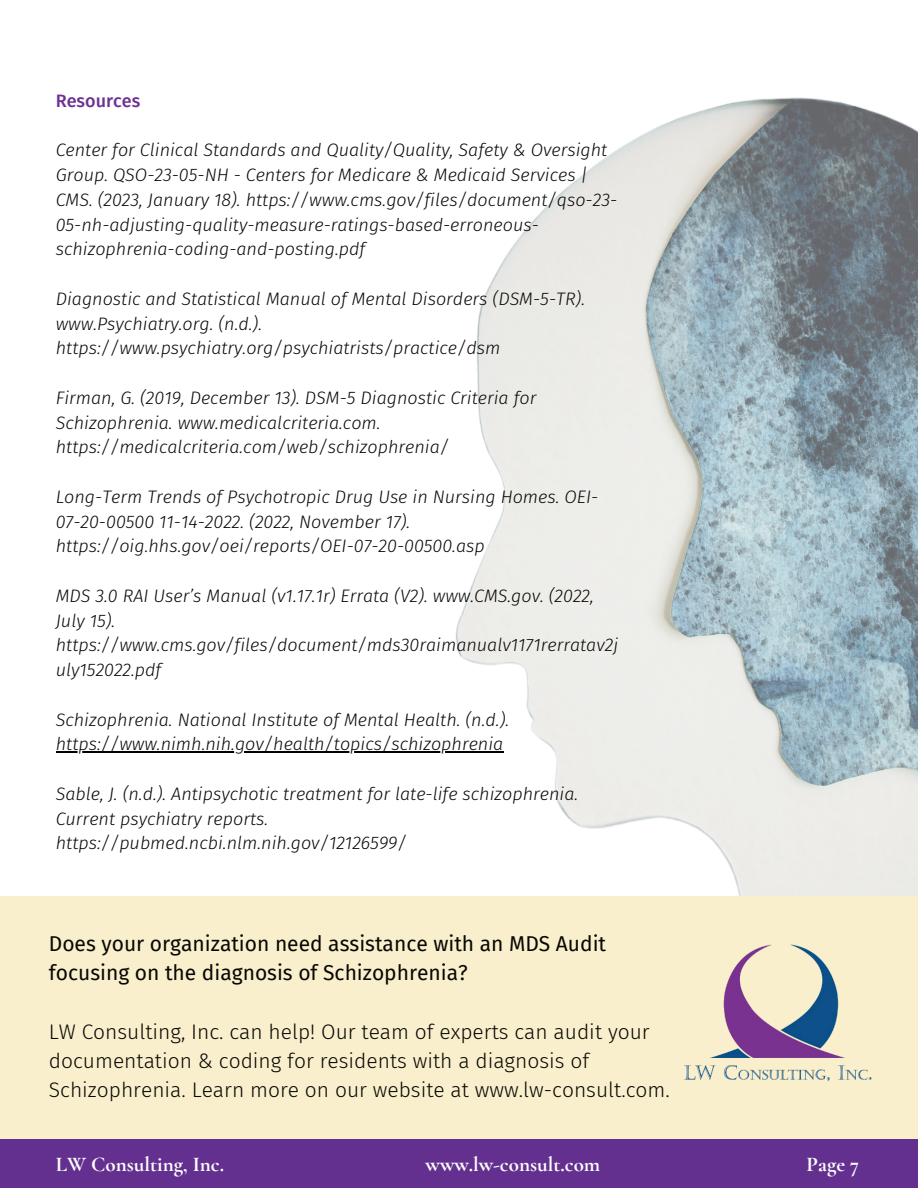
<style>
.page{position:relative;width:918px;height:1188px;background:#fff}
.page>*{position:absolute;margin:0;border:0;box-sizing:border-box;transform-origin:0 0}
.t1{font:300 21px/29.2px "Fira Sans";color:#080704}
.t2{font:21px/29.2px "Fira Sans";color:#080704}
.t3{font:700 21px "Cormorant Garamond";color:#fff}
.t4{font:italic 300 18px/24.8px "Fira Sans";color:#080704}
.t5{font:500 18px "Fira Sans";color:#6e3093}
</style>
<div class="page">
<div style="left:0;top:896px;width:918px;height:287px;background:#f9efcc"></div>
<img style="left:684px;top:944px;width:188px;height:138px">
<div style="left:0;top:1139px;width:918px;height:49px;background:#643090"></div>
<img style="left:456px;top:97px;width:462px;height:798px">
<hr style="left:56px;top:751px;width:447px;height:2px;background:#000">
<p class="t5" style="left:56px;top:86px;width:86px">Resources</p>
<p class="t4" style="left:56px;top:138px;width:563px">Center for Clinical Standards and Quality/Quality, Safety &amp; Oversight Group. QSO-23-05-NH - Centers for Medicare &amp; Medicaid Services | CMS. (2023, January 18). https://www.cms.gov/files/document/qso-23- 05-nh-adjusting-quality-measure-ratings-based-erroneous&shy;schizophrenia-coding-and-posting.pdf</p>
<p class="t4" style="left:56px;top:286px;width:531px">Diagnostic and Statistical Manual of Mental Disorders (DSM-5-TR). www.Psychiatry.org. (n.d.). https://www.psychiatry.org/psychiatrists/practice/dsm</p>
<p class="t4" style="left:56px;top:385px;width:482px">Firman, G. (2019, December 13). DSM-5 Diagnostic Criteria for<br>Schizophrenia. www.medicalcriteria.com. https://medicalcriteria.com/web/schizophrenia/</p>
<p class="t4" style="left:56px;top:484px;width:544px">Long-Term Trends of Psychotropic Drug Use in Nursing Homes. OEI-<br>07-20-00500 11-14-2022. (2022, November 17). https://oig.hhs.gov/oei/reports/OEI-07-20-00500.asp</p>
<p class="t4" style="left:56px;top:583px;width:564px">MDS 3.0 RAI User’s Manual (v1.17.1r) Errata (V2). www.CMS.gov. (2022, July 15). https://www.cms.gov/files/document/mds30raimanualv1171rerratav2j uly152022.pdf</p>
<p class="t4" style="left:56px;top:707px;width:455px">Schizophrenia. National Institute of Mental Health. (n.d.). https://www.nimh.nih.gov/health/topics/schizophrenia</p>
<p class="t4" style="left:56px;top:781px;width:524px">Sable, J. (n.d.). Antipsychotic treatment for late-life schizophrenia.<br>Current psychiatry reports. https://pubmed.ncbi.nlm.nih.gov/12126599/</p>
<p class="t2" style="left:49px;top:929px;width:559px">Does your organization need assistance with an MDS Audit focusing on the diagnosis of Schizophrenia?</p>
<p class="t1" style="left:49px;top:1017px;width:622px">LW Consulting, Inc. can help! Our team of experts can audit your documentation &amp; coding for residents with a diagnosis of<br>Schizophrenia. Learn more on our website at www.lw-consult.com.</p>
<p class="t3" style="left:56px;top:1151px;width:170px">LW Consulting, Inc.</p>
<p class="t3" style="left:426px;top:1151px;width:176px">www.lw-consult.com</p>
<p class="t3" style="left:807px;top:1151px;width:54px">Page 7</p>
</div>
